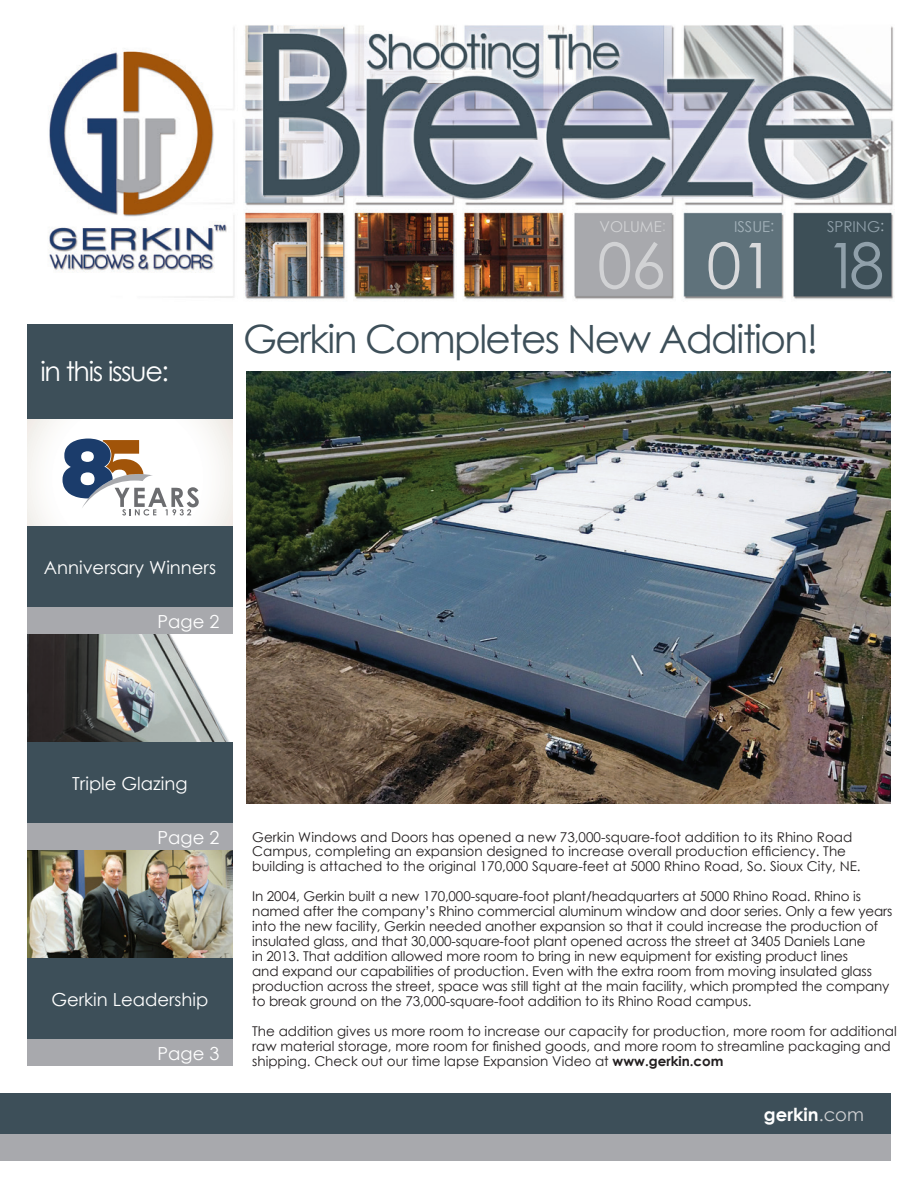
<style>
.page{position:relative;width:918px;height:1188px;background:#fff}
.page>*{position:absolute;margin:0;border:0;box-sizing:border-box;transform-origin:0 0}
.t1{font:63px "Century Gothic";color:#d1d2d4}
.t2{font:63px "Century Gothic";color:#90a0aa}
.t3{font:39px "Century Gothic";letter-spacing:-.04em;color:#3d4f59}
.t4{font:27px "Century Gothic";letter-spacing:-.05em;color:#fff}
.t5{font:18px "Century Gothic";color:#fff}
.t6{font:700 18px "Century Gothic";color:#fff}
.t7{font:15px "Century Gothic";color:#d1d2d4}
.t8{font:15px "Century Gothic";color:#90a0aa}
.t9{font:15px "Century Gothic";color:#a3b2ba}
.t10{font:13.5px/15px "Century Gothic";letter-spacing:-.01em;color:#231f20}
.s1{color:#c1c2c4}
.s2{color:#a3b2ba}
.s3{color:#d9dadc}
.s4{font-weight:700}
.s5{font-weight:400;color:#d1d2d4}
</style>
<div class="page">
<img style="left:49px;top:25px;width:845px;height:275px">
<div style="left:0;top:1094px;width:891px;height:40px;background:#3d4f59"></div>
<div style="left:0;top:1134px;width:891px;height:27px;background:#a8a9ad"></div>
<img style="left:27px;top:634px;width:203px;height:108px">
<svg style="left:27px;top:418px;width:206px;height:108px"></svg>
<svg style="left:63px;top:439px;width:136px;height:77px"></svg>
<img style="left:27px;top:850px;width:205px;height:108px">
<div style="left:27px;top:608px;width:206px;height:26px;background:#a8a9ad"></div>
<div style="left:27px;top:526px;width:206px;height:82px;background:#3d4f59"></div>
<div style="left:27px;top:324px;width:206px;height:94px;background:#3d4f59"></div>
<div style="left:27px;top:824px;width:206px;height:26px;background:#a8a9ad"></div>
<div style="left:27px;top:742px;width:206px;height:82px;background:#3d4f59"></div>
<div style="left:27px;top:1040px;width:206px;height:26px;background:#a8a9ad"></div>
<div style="left:27px;top:958px;width:206px;height:82px;background:#3d4f59"></div>
<img style="left:246px;top:371px;width:645px;height:432px">
<h3 class="t4" style="left:40px;top:355px;width:130px">in this issue:</h3>
<p class="t7" style="left:600px;top:218px;width:68px">VOLUME<span class="s1">:</span></p>
<p class="t9" style="left:734px;top:218px;width:42px">ISSUE:</p>
<p class="t8" style="left:827px;top:218px;width:59px">SPRING<span class="s2">:</span></p>
<h1 class="t1" style="left:597px;top:227px;width:179px">06 <span class="s3">01</span></h1>
<h1 class="t2" style="left:825px;top:227px;width:61px">18</h1>
<h2 class="t3" style="left:243px;top:315px;width:577px">Gerkin Completes New Addition!</h2>
<h3 class="t5" style="left:44px;top:556px;width:174px">Anniversary Winners</h3>
<h3 class="t5" style="left:158px;top:610px;width:63px">Page 2</h3>
<h3 class="t5" style="left:72px;top:772px;width:117px">Triple Glazing</h3>
<h3 class="t5" style="left:158px;top:826px;width:63px">Page 2</h3>
<h3 class="t5" style="left:51px;top:988px;width:159px">Gerkin Leadership</h3>
<h3 class="t5" style="left:158px;top:1042px;width:63px">Page 3</h3>
<p class="t10" style="left:252px;top:829px;width:610px">Gerkin Windows and Doors has opened a new 73,000-square-foot addition to its Rhino Road<br>Campus, completing an expansion designed to increase overall production efficiency. The building is attached to the original 170,000 Square-feet at 5000 Rhino Road, So. Sioux City, NE.</p>
<p class="t10" style="left:252px;top:889px;width:642px">In 2004, Gerkin built a new 170,000-square-foot plant/headquarters at 5000 Rhino Road. Rhino is named after the company’s Rhino commercial aluminum window and door series. Only a few years into the new facility, Gerkin needed another expansion so that it could increase the production of insulated glass, and that 30,000-square-foot plant opened across the street at 3405 Daniels Lane<br>in 2013. That addition allowed more room to bring in new equipment for existing product lines<br>and expand our capabilities of production. Even with the extra room from moving insulated glass production across the street, space was still tight at the main facility, which prompted the company to break ground on the 73,000-square-foot addition to its Rhino Road campus.</p>
<p class="t10" style="left:252px;top:1024px;width:646px">The addition gives us more room to increase our capacity for production, more room for additional raw material storage, more room for finished goods, and more room to streamline packaging and shipping. Check out our time lapse Expansion Video at <span class="s4">www.gerkin.com</span></p>
<h3 class="t6" style="left:764px;top:1103px;width:102px">gerkin<span class="s5">.com</span></h3>
</div>
